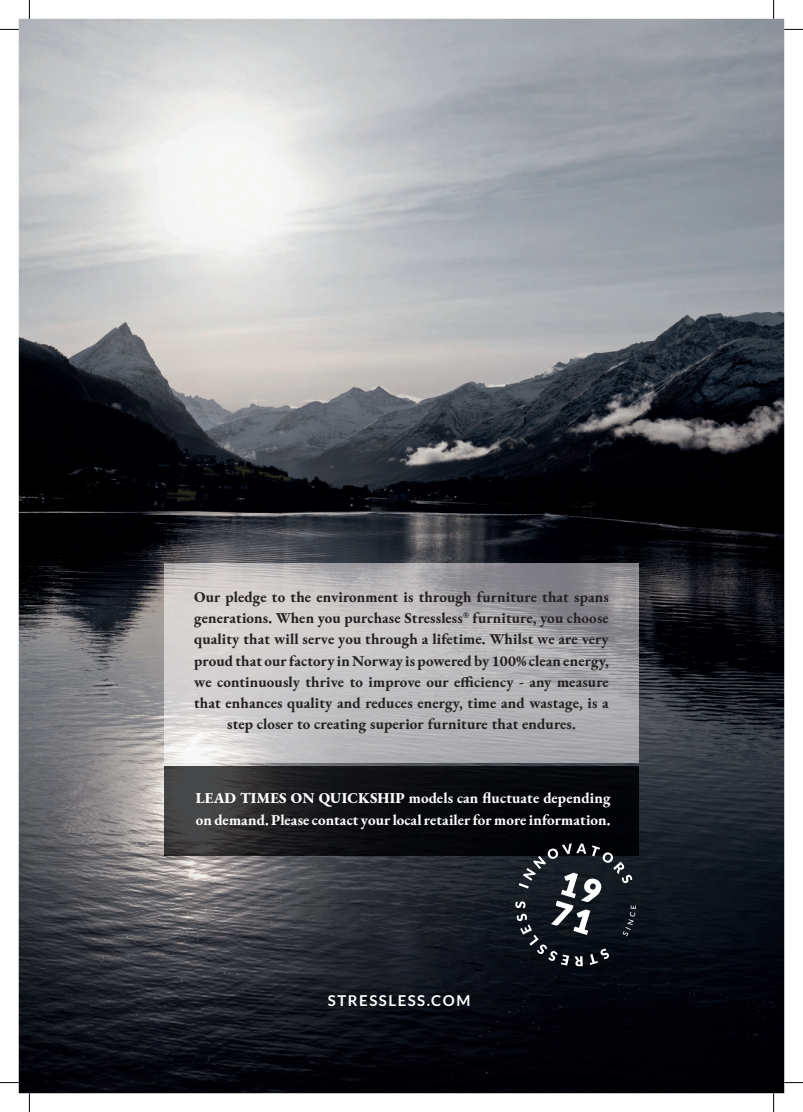
<style>
.page{position:relative;width:803px;height:1112px;background:#fff}
.page>*{position:absolute;margin:0;border:0;box-sizing:border-box;transform-origin:0 0}
.t1{font:700 15px/21.2px "EB Garamond";letter-spacing:.01em;color:#231f20;text-align:center}
.t2{font:700 15px/21.2px "EB Garamond";letter-spacing:.01em;color:#fff}
.t3{font:700 15px "Lato";letter-spacing:.1em;color:#fff}
.s1{font-weight:800}
</style>
<div class="page">
<img style="left:19px;top:19px;width:765px;height:1073px">
<img style="left:165px;top:563px;width:473px;height:199px">
<img style="left:165px;top:766px;width:473px;height:89px">
<svg style="left:515px;top:843px;width:121px;height:123px;background:#2b2f36"></svg>
<svg style="left:0;top:29px;width:19px;height:1px"></svg>
<svg style="left:784px;top:29px;width:19px;height:1px"></svg>
<svg style="left:0;top:1081px;width:19px;height:2px"></svg>
<svg style="left:784px;top:1081px;width:19px;height:2px"></svg>
<svg style="left:29px;top:0;width:1px;height:19px"></svg>
<svg style="left:29px;top:1092px;width:1px;height:19px"></svg>
<svg style="left:773px;top:0;width:1px;height:19px"></svg>
<svg style="left:773px;top:1092px;width:1px;height:19px"></svg>
<p class="t1" style="left:194px;top:585px;width:416px">Our pledge to the environment is through furniture that spans generations. When you purchase Stressless<sup>®</sup> furniture, you choose quality that will serve you through a lifetime. Whilst we are very proud that our factory in Norway is powered by 100% clean energy, we continuously thrive to improve our efficiency - any measure that enhances quality and reduces energy, time and wastage, is a step closer to creating superior furniture that endures.</p>
<p class="t2" style="left:196px;top:787px;width:416px"><span class="s1">LEAD TIMES ON QUICKSHIP</span> models can fluctuate depending on demand. Please contact your local retailer for more information.</p>
<p class="t3" style="left:328px;top:991px;width:144px">STRESSLESS.COM</p>
</div>
